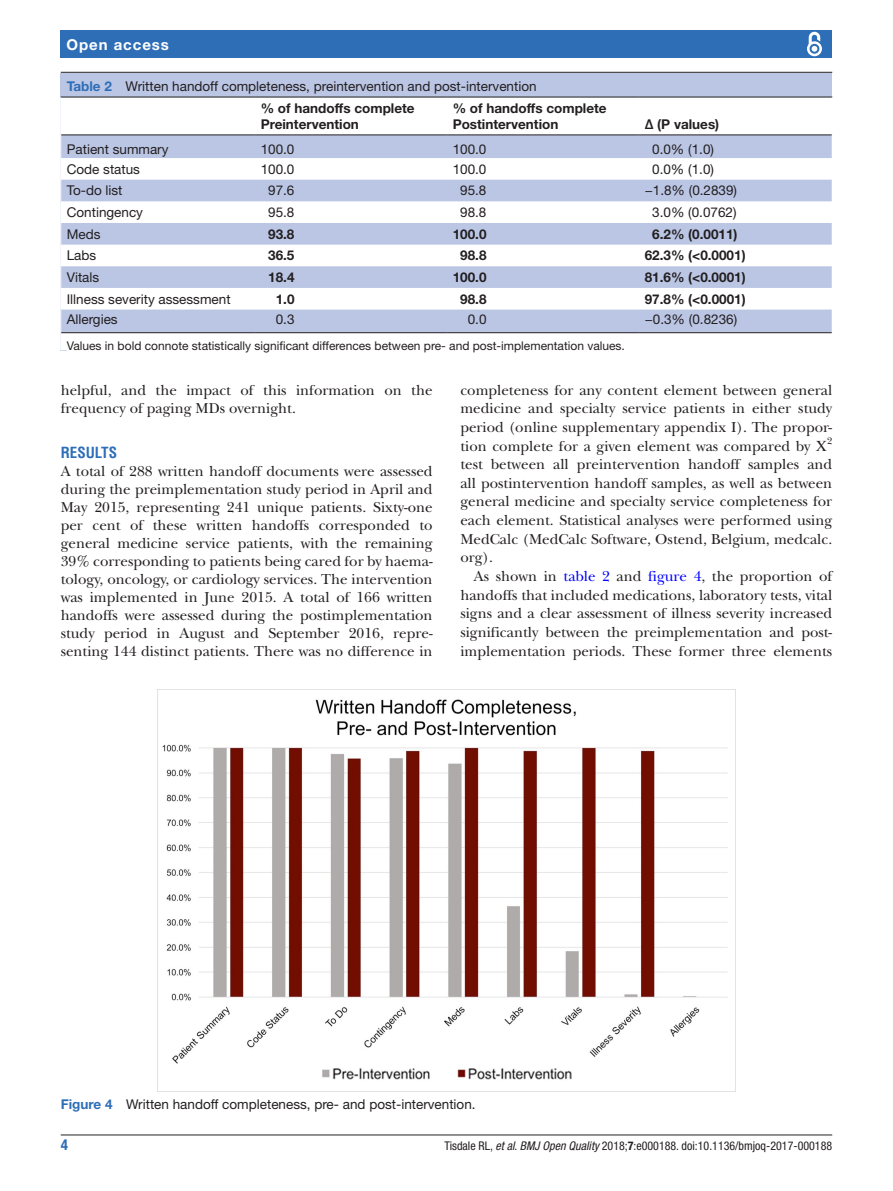
<style>
.page{position:relative;width:893px;height:1191px;background:#fff}
.page>*{position:absolute;margin:0;border:0;box-sizing:border-box;transform-origin:0 0}
.t1{font:15px/18.6px "New Baskerville";color:#231f20;text-align:justify}
.t2{font:700 15px "Helvetica Neue LT Std";letter-spacing:.065em;color:#fff}
.t3{font:700 condensed 15px "Helvetica LT Std";color:#2e6eb7}
.t4{font:700 condensed 15px "Helvetica Neue LT Std";color:#2e6eb7}
.t5{font:13.5px/22px "Helvetica Neue LT Std";color:#231f20}
.t6{font:700 13.5px/16.2px "Helvetica Neue LT Std";color:#231f20}
.t7{font:12px "Helvetica Neue LT Std";color:#231f20}
.t8{font:condensed 12px "Helvetica Neue LT Std";color:#231f20}
.t9{font:9.9px "New Baskerville";color:#231f20}
.s1{font-weight:700;color:#2e6eb7}
.s2{font-weight:700}
.s3{color:#00f}
.s4{font-style:italic}
</style>
<div class="page">
<hr style="left:61px;top:1134px;width:771px;height:1px;background:#231f20">
<div style="left:61px;top:31px;width:771px;height:27px;background:#2e6eb7"></div>
<svg style="left:807px;top:31px;width:15px;height:26px"></svg>
<div style="left:61px;top:73px;width:771px;height:277px;background:#bbc6e5"></div>
<hr style="left:61px;top:72px;width:771px;height:1px;background:#231f20">
<svg style="left:61px;top:98px;width:771px;height:252px;fill:#fff"></svg>
<hr style="left:61px;top:97px;width:194px;height:1px;background:#231f20">
<hr style="left:61px;top:134px;width:194px;height:1px;background:#231f20">
<hr style="left:255px;top:97px;width:192px;height:1px;background:#231f20">
<hr style="left:255px;top:134px;width:192px;height:1px;background:#231f20">
<hr style="left:447px;top:97px;width:192px;height:1px;background:#231f20">
<hr style="left:447px;top:134px;width:192px;height:1px;background:#231f20">
<hr style="left:639px;top:97px;width:193px;height:1px;background:#231f20">
<hr style="left:639px;top:134px;width:193px;height:1px;background:#231f20">
<hr style="left:255px;top:332px;width:192px;height:1px;background:#231f20">
<hr style="left:447px;top:332px;width:192px;height:1px;background:#231f20">
<hr style="left:61px;top:332px;width:194px;height:1px;background:#231f20">
<hr style="left:639px;top:332px;width:193px;height:1px;background:#231f20">
<svg style="left:60px;top:135px;width:1px;height:215px"></svg>
<hr style="left:67px;top:349px;width:765px;height:2px;background:#fff">
<img style="left:157px;top:690px;width:579px;height:401px">
<p class="t2" style="left:66px;top:35px;width:104px">Open access</p>
<p class="t5" style="left:261px;top:75px;width:277px;text-indent:-194px"><span class="s1">Table 2</span> Written handoff completeness, preintervention and post-intervention <span class="s2">% of handoffs complete</span></p>
<p class="t6" style="left:261px;top:116px;width:100px">Preintervention</p>
<p class="t6" style="left:453px;top:99px;width:155px">% of handoffs complete<br>Postintervention</p>
<p class="t6" style="left:645px;top:116px;width:76px">∆ (P values)</p>
<p class="t5" style="left:67px;top:137px;width:103px">Patient summary</p>
<p class="t5" style="left:261px;top:137px;width:35px">100.0</p>
<p class="t5" style="left:453px;top:137px;width:35px">100.0</p>
<p class="t5" style="left:652px;top:137px;width:63px">0.0% (1.0)</p>
<p class="t5" style="left:67px;top:158px;width:75px">Code status</p>
<p class="t5" style="left:261px;top:158px;width:35px">100.0</p>
<p class="t5" style="left:453px;top:158px;width:35px">100.0</p>
<p class="t5" style="left:652px;top:158px;width:63px">0.0% (1.0)</p>
<p class="t5" style="left:67px;top:179px;width:57px">To-do list</p>
<p class="t5" style="left:268px;top:179px;width:28px">97.6</p>
<p class="t5" style="left:460px;top:179px;width:28px">95.8</p>
<p class="t5" style="left:645px;top:179px;width:94px">−1.8% (0.2839)</p>
<p class="t5" style="left:67px;top:201px;width:78px">Contingency</p>
<p class="t5" style="left:268px;top:201px;width:28px">95.8</p>
<p class="t5" style="left:460px;top:201px;width:28px">98.8</p>
<p class="t5" style="left:652px;top:201px;width:86px">3.0% (0.0762)</p>
<p class="t5" style="left:67px;top:223px;width:35px">Meds</p>
<p class="t6" style="left:268px;top:225px;width:28px">93.8</p>
<p class="t6" style="left:453px;top:225px;width:35px">100.0</p>
<p class="t6" style="left:652px;top:225px;width:87px">6.2% (0.0011)</p>
<p class="t5" style="left:67px;top:244px;width:31px">Labs</p>
<p class="t6" style="left:268px;top:247px;width:28px">36.5</p>
<p class="t6" style="left:460px;top:247px;width:28px">98.8</p>
<p class="t6" style="left:645px;top:247px;width:102px">62.3% (&lt;0.0001)</p>
<p class="t5" style="left:67px;top:266px;width:34px">Vitals</p>
<p class="t6" style="left:268px;top:269px;width:28px">18.4</p>
<p class="t6" style="left:453px;top:269px;width:35px">100.0</p>
<p class="t6" style="left:645px;top:269px;width:102px">81.6% (&lt;0.0001)</p>
<p class="t5" style="left:67px;top:287px;width:165px">Illness severity assessment</p>
<p class="t6" style="left:276px;top:290px;width:20px">1.0</p>
<p class="t6" style="left:460px;top:290px;width:28px">98.8</p>
<p class="t6" style="left:645px;top:290px;width:102px">97.8% (&lt;0.0001)</p>
<p class="t5" style="left:67px;top:308px;width:52px">Allergies</p>
<p class="t5" style="left:276px;top:308px;width:20px">0.3</p>
<p class="t5" style="left:468px;top:308px;width:20px">0.0</p>
<p class="t5" style="left:645px;top:308px;width:94px">−0.3% (0.8236)</p>
<p class="t7" style="left:67px;top:339px;width:560px">Values in bold connote statistically significant differences between pre- and post-implementation values.</p>
<p class="t1" style="left:61px;top:381px;width:373px;line-height:18px">helpful, and the impact of this information on the frequency of paging MDs overnight.</p>
<p class="t3" style="left:61px;top:443px;width:58px">RESULTS</p>
<p class="t1" style="left:61px;top:462px;width:373px;line-height:18px">A total of 288 written handoff documents were assessed during the preimplementation study period in April and May 2015, representing 241 unique patients. Sixty-one per cent of these written handoffs corresponded to general medicine service patients, with the remaining 39% corresponding to patients being cared for by haema&shy;tology, oncology, or cardiology services. The intervention was implemented in June 2015. A total of 166 written handoffs were assessed during the postimplementation study period in August and September 2016, repre&shy;senting 144 distinct patients. There was no difference in</p>
<p class="t1" style="left:460px;top:380px;width:373px">completeness for any content element between general medicine and specialty service patients in either study period (online supplementary appendix I). The propor&shy;tion complete for a given element was compared by</p>
<p class="t9" style="left:827px;top:435px;width:7px">2</p>
<p class="t1" style="left:460px;top:455px;width:373px">test between all preintervention handoff samples and all postintervention handoff samples, as well as between general medicine and specialty service completeness for each element. Statistical analyses were performed using MedCalc (MedCalc Software, Ostend, Belgium, medcalc. org).</p>
<p class="t1" style="left:460px;top:567px;width:373px;text-indent:14px">As shown in <span class="s3">table 2</span> and <span class="s3">figure 4</span>, the proportion of handoffs that included medications, laboratory tests, vital signs and a clear assessment of illness severity increased significantly between the preimplementation and post&shy;implementation periods. These former three elements</p>
<p class="t5" style="left:61px;top:1093px;width:416px"><span class="s1">Figure 4</span> Written handoff completeness, pre- and post-intervention.</p>
<p class="t4" style="left:61px;top:1135px;width:9px">4</p>
<p class="t8" style="left:444px;top:1138px;width:389px">Tisdale RL, <span class="s4">et al</span>. <span class="s4">BMJ Open Quality</span> 2018;<span class="s2">7</span>:e000188. doi:10.1136/bmjoq-2017-000188</p>
</div>
